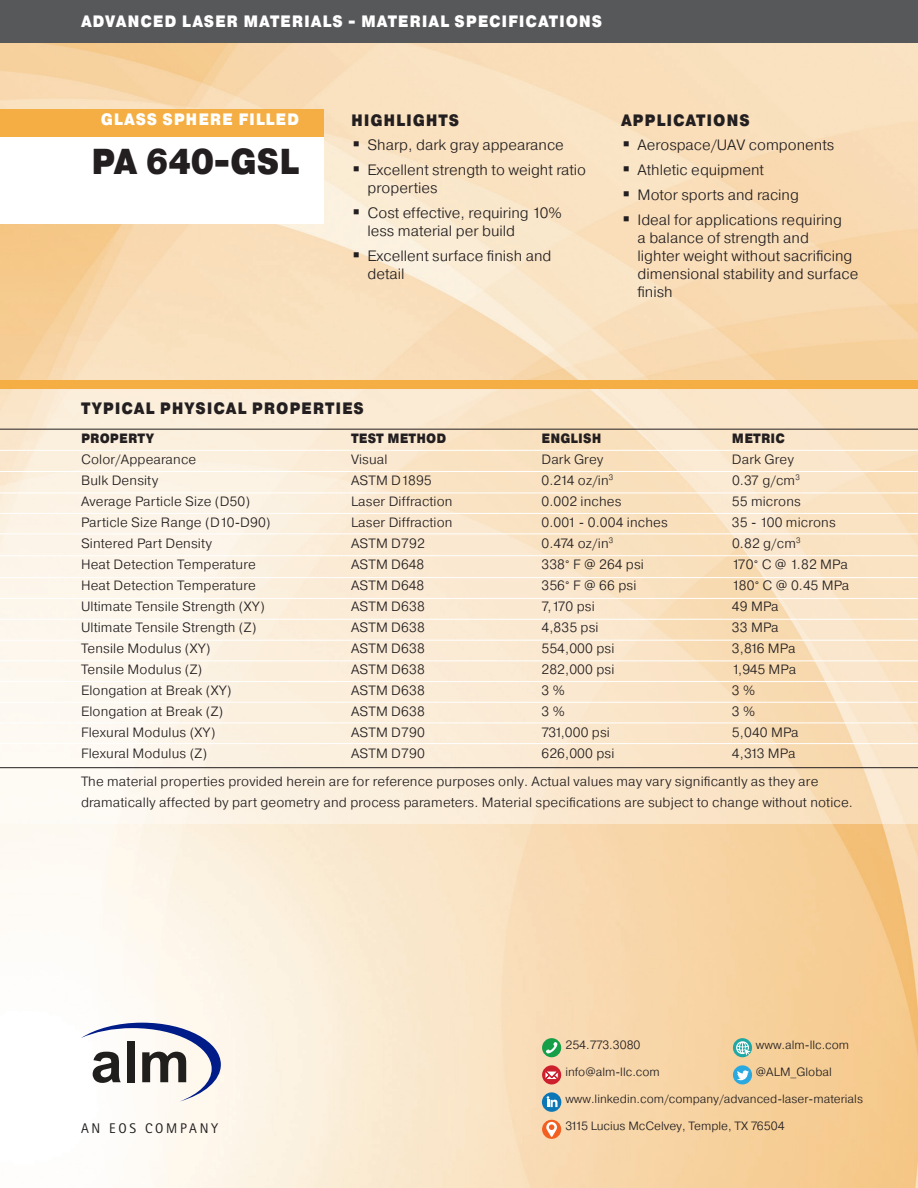
<style>
.page{position:relative;width:918px;height:1188px;background:#fff}
.page>*{position:absolute;margin:0;border:0;box-sizing:border-box;transform-origin:0 0}
.t1{font:900 36px "Pragmatica Cond";color:#231f20}
.t2{font:900 16.5px "Pragmatica Cond";letter-spacing:.05em;color:#fff}
.t3{font:900 16.5px "Pragmatica Cond";letter-spacing:.05em;color:#231f20}
.t4{font:300 15px/18px "Pragmatica";color:#231f20}
.t5{font:14.1px "Rotis Sans Serif Pro";letter-spacing:.19em;color:#231f20}
.Paragraph_Style_2{font:300 13.5px/21px "Pragmatica";letter-spacing:.01em;color:#231f20}
.Paragraph_Style_2-2{font:900 13.5px "Pragmatica Cond";letter-spacing:.01em;color:#231f20}
.t6{font:300 12px "Pragmatica";color:#231f20}
.s1{font-family:"Rotis San Ser T Ligh";font-weight:400}
</style>
<div class="page">
<img style="left:0;top:43px;width:918px;height:1145px">
<svg style="left:0;top:389px;width:918px;height:435px;background:#fae9d3"></svg>
<div style="left:0;top:0;width:918px;height:43px;background:#57585a"></div>
<hr style="left:0;top:429px;width:918px;height:1px;background:#231f20">
<hr style="left:0;top:767px;width:918px;height:1px;background:#231f20">
<hr style="left:0;top:450px;width:918px;height:1px;background:#fff">
<hr style="left:0;top:471px;width:918px;height:1px;background:#fff">
<hr style="left:0;top:493px;width:918px;height:1px;background:#fff">
<hr style="left:0;top:513px;width:918px;height:1px;background:#fff">
<hr style="left:0;top:533px;width:918px;height:1px;background:#fff">
<hr style="left:0;top:598px;width:918px;height:1px;background:#fff">
<hr style="left:0;top:640px;width:918px;height:1px;background:#fff">
<hr style="left:0;top:661px;width:918px;height:1px;background:#fff">
<hr style="left:0;top:681px;width:918px;height:1px;background:#fff">
<hr style="left:0;top:702px;width:918px;height:1px;background:#fff">
<hr style="left:0;top:723px;width:918px;height:1px;background:#fff">
<hr style="left:0;top:743px;width:918px;height:1px;background:#fff">
<hr style="left:0;top:619px;width:918px;height:1px;background:#fff">
<hr style="left:0;top:577px;width:918px;height:1px;background:#fff">
<hr style="left:0;top:555px;width:918px;height:1px;background:#fff">
<div style="left:0;top:126px;width:324px;height:98px;background:#fff"></div>
<div style="left:0;top:109px;width:324px;height:28px;background:#f4ae43"></div>
<div style="left:0;top:380px;width:918px;height:9px;background:#f4ae43"></div>
<svg style="left:81px;top:1023px;width:140px;height:79px"></svg>
<div style="left:733px;top:1065px;width:19px;height:19px;background:#2aa9e0;border-radius:50%"></div>
<svg style="left:737px;top:1070px;width:12px;height:10px"></svg>
<svg style="left:733px;top:1038px;width:19px;height:19px"></svg>
<svg style="left:736px;top:1041px;width:15px;height:15px"></svg>
<svg style="left:542px;top:1038px;width:19px;height:19px"></svg>
<svg style="left:545px;top:1041px;width:13px;height:13px"></svg>
<svg style="left:542px;top:1120px;width:19px;height:19px"></svg>
<svg style="left:546px;top:1122px;width:11px;height:15px"></svg>
<div style="left:542px;top:1065px;width:19px;height:19px;background:#cd202e;border-radius:50%"></div>
<svg style="left:545px;top:1071px;width:14px;height:8px"></svg>
<svg style="left:542px;top:1092px;width:19px;height:20px"></svg>
<svg style="left:547px;top:1096px;width:11px;height:11px"></svg>
<p class="t2" style="left:81px;top:11px;width:523px">ADVANCED LASER MATERIALS - MATERIAL SPECIFICATIONS</p>
<p class="t2" style="left:101px;top:109px;width:200px">GLASS SPHERE FILLED</p>
<p class="t1" style="left:91px;top:139px;width:210px">PA 640-GSL</p>
<p class="t3" style="left:351px;top:109px;width:110px">HIGHLIGHTS</p>
<p class="t4" style="left:352px;top:136px;width:213px">▪ Sharp, dark gray appearance</p>
<p class="t4" style="left:368px;top:161px;width:220px;text-indent:-15px">▪ Excellent strength to weight ratio properties</p>
<p class="t4" style="left:368px;top:203px;width:196px;text-indent:-15px">▪ Cost effective, requiring 10% less material per build</p>
<p class="t4" style="left:368px;top:246px;width:185px;text-indent:-15px">▪ Excellent surface finish and detail</p>
<p class="t3" style="left:621px;top:109px;width:130px">APPLICATIONS</p>
<p class="t4" style="left:622px;top:136px;width:213px">▪ Aerospace/UAV components</p>
<p class="t4" style="left:622px;top:161px;width:143px">▪ Athletic equipment</p>
<p class="t4" style="left:622px;top:185px;width:178px">▪ Motor sports and racing</p>
<p class="t4" style="left:638px;top:210px;width:222px;text-indent:-15px">▪ Ideal for applications requiring<br>a balance of strength and<br>lighter weight without sacrificing dimensional stability and surface finish</p>
<p class="t3" style="left:81px;top:398px;width:284px">TYPICAL PHYSICAL PROPERTIES</p>
<p class="Paragraph_Style_2-2" style="left:81px;top:429px;width:75px">PROPERTY</p>
<p class="Paragraph_Style_2-2" style="left:351px;top:429px;width:97px">TEST METHOD</p>
<p class="Paragraph_Style_2-2" style="left:541px;top:429px;width:61px">ENGLISH</p>
<p class="Paragraph_Style_2-2" style="left:732px;top:429px;width:54px">METRIC</p>
<p class="Paragraph_Style_2" style="left:81px;top:448px;width:117px">Color/Appearance</p>
<p class="Paragraph_Style_2" style="left:351px;top:448px;width:38px">Visual</p>
<p class="Paragraph_Style_2" style="left:541px;top:448px;width:63px">Dark Grey</p>
<p class="Paragraph_Style_2" style="left:732px;top:448px;width:63px">Dark Grey</p>
<p class="Paragraph_Style_2" style="left:81px;top:469px;width:79px">Bulk Density</p>
<p class="Paragraph_Style_2" style="left:351px;top:469px;width:82px">ASTM D1895</p>
<p class="Paragraph_Style_2" style="left:541px;top:469px;width:73px">0.214 oz/in<sup>3</sup></p>
<p class="Paragraph_Style_2" style="left:732px;top:469px;width:69px">0.37 g/cm<sup>3</sup></p>
<p class="Paragraph_Style_2" style="left:81px;top:490px;width:171px">Average Particle Size (D50)</p>
<p class="Paragraph_Style_2" style="left:351px;top:490px;width:103px">Laser Diffraction</p>
<p class="Paragraph_Style_2" style="left:541px;top:490px;width:81px">0.002 inches</p>
<p class="Paragraph_Style_2" style="left:732px;top:490px;width:70px">55 microns</p>
<p class="Paragraph_Style_2" style="left:81px;top:511px;width:191px">Particle Size Range (D10-D90)</p>
<p class="Paragraph_Style_2" style="left:351px;top:511px;width:103px">Laser Diffraction</p>
<p class="Paragraph_Style_2" style="left:541px;top:511px;width:128px">0.001 - 0.004 inches</p>
<p class="Paragraph_Style_2" style="left:732px;top:511px;width:105px">35 - 100 microns</p>
<p class="Paragraph_Style_2" style="left:81px;top:532px;width:133px">Sintered Part Density</p>
<p class="Paragraph_Style_2" style="left:351px;top:532px;width:75px">ASTM D792</p>
<p class="Paragraph_Style_2" style="left:541px;top:532px;width:73px">0.474 oz/in<sup>3</sup></p>
<p class="Paragraph_Style_2" style="left:732px;top:532px;width:70px">0.82 g/cm<sup>3</sup></p>
<p class="Paragraph_Style_2" style="left:81px;top:553px;width:176px">Heat Detection Temperature</p>
<p class="Paragraph_Style_2" style="left:351px;top:553px;width:75px">ASTM D648</p>
<p class="Paragraph_Style_2" style="left:541px;top:553px;width:104px">338<span class="s1">°</span> F @ 264 psi</p>
<p class="Paragraph_Style_2" style="left:732px;top:553px;width:117px">170<span class="s1">°</span> C @ 1.82 MPa</p>
<p class="Paragraph_Style_2" style="left:81px;top:574px;width:176px">Heat Detection Temperature</p>
<p class="Paragraph_Style_2" style="left:351px;top:574px;width:75px">ASTM D648</p>
<p class="Paragraph_Style_2" style="left:541px;top:574px;width:96px">356<span class="s1">°</span> F @ 66 psi</p>
<p class="Paragraph_Style_2" style="left:732px;top:574px;width:119px">180<span class="s1">°</span> C @ 0.45 MPa</p>
<p class="Paragraph_Style_2" style="left:81px;top:595px;width:185px">Ultimate Tensile Strength (XY)</p>
<p class="Paragraph_Style_2" style="left:351px;top:595px;width:75px">ASTM D638</p>
<p class="Paragraph_Style_2" style="left:541px;top:595px;width:55px">7,170 psi</p>
<p class="Paragraph_Style_2" style="left:732px;top:595px;width:48px">49 MPa</p>
<p class="Paragraph_Style_2" style="left:81px;top:616px;width:177px">Ultimate Tensile Strength (Z)</p>
<p class="Paragraph_Style_2" style="left:351px;top:616px;width:75px">ASTM D638</p>
<p class="Paragraph_Style_2" style="left:541px;top:616px;width:59px">4,835 psi</p>
<p class="Paragraph_Style_2" style="left:732px;top:616px;width:48px">33 MPa</p>
<p class="Paragraph_Style_2" style="left:81px;top:637px;width:131px">Tensile Modulus (XY)</p>
<p class="Paragraph_Style_2" style="left:351px;top:637px;width:75px">ASTM D638</p>
<p class="Paragraph_Style_2" style="left:541px;top:637px;width:74px">554,000 psi</p>
<p class="Paragraph_Style_2" style="left:732px;top:637px;width:65px">3,816 MPa</p>
<p class="Paragraph_Style_2" style="left:81px;top:658px;width:123px">Tensile Modulus (Z)</p>
<p class="Paragraph_Style_2" style="left:351px;top:658px;width:75px">ASTM D638</p>
<p class="Paragraph_Style_2" style="left:541px;top:658px;width:74px">282,000 psi</p>
<p class="Paragraph_Style_2" style="left:732px;top:658px;width:66px">1,945 MPa</p>
<p class="Paragraph_Style_2" style="left:81px;top:679px;width:152px">Elongation at Break (XY)</p>
<p class="Paragraph_Style_2" style="left:351px;top:679px;width:75px">ASTM D638</p>
<p class="Paragraph_Style_2" style="left:541px;top:679px;width:25px">3 %</p>
<p class="Paragraph_Style_2" style="left:732px;top:679px;width:25px">3 %</p>
<p class="Paragraph_Style_2" style="left:81px;top:700px;width:144px">Elongation at Break (Z)</p>
<p class="Paragraph_Style_2" style="left:351px;top:700px;width:75px">ASTM D638</p>
<p class="Paragraph_Style_2" style="left:541px;top:700px;width:25px">3 %</p>
<p class="Paragraph_Style_2" style="left:732px;top:700px;width:25px">3 %</p>
<p class="Paragraph_Style_2" style="left:81px;top:721px;width:136px">Flexural Modulus (XY)</p>
<p class="Paragraph_Style_2" style="left:351px;top:721px;width:75px">ASTM D790</p>
<p class="Paragraph_Style_2" style="left:541px;top:721px;width:70px">731,000 psi</p>
<p class="Paragraph_Style_2" style="left:732px;top:721px;width:68px">5,040 MPa</p>
<p class="Paragraph_Style_2" style="left:81px;top:742px;width:128px">Flexural Modulus (Z)</p>
<p class="Paragraph_Style_2" style="left:351px;top:742px;width:75px">ASTM D790</p>
<p class="Paragraph_Style_2" style="left:541px;top:742px;width:74px">626,000 psi</p>
<p class="Paragraph_Style_2" style="left:732px;top:742px;width:65px">4,313 MPa</p>
<p class="Paragraph_Style_2" style="left:81px;top:771px;width:773px">The material properties provided herein are for reference purposes only. Actual values may vary significantly as they are dramatically affected by part geometry and process parameters. Material specifications are subject to change without notice.</p>
<p class="t5" style="left:81px;top:1120px;width:139px">AN EOS COMPANY</p>
<p class="t6" style="left:565px;top:1037px;width:77px">254.773.3080</p>
<p class="t6" style="left:756px;top:1037px;width:95px">www.alm-llc.com</p>
<p class="t6" style="left:565px;top:1064px;width:96px">info@alm-llc.com</p>
<p class="t6" style="left:756px;top:1064px;width:78px">@ALM_Global</p>
<p class="t6" style="left:565px;top:1091px;width:299px">www.linkedin.com/company/advanced-laser-materials</p>
<p class="t6" style="left:565px;top:1118px;width:221px">3115 Lucius McCelvey, Temple, TX 76504</p>
</div>
